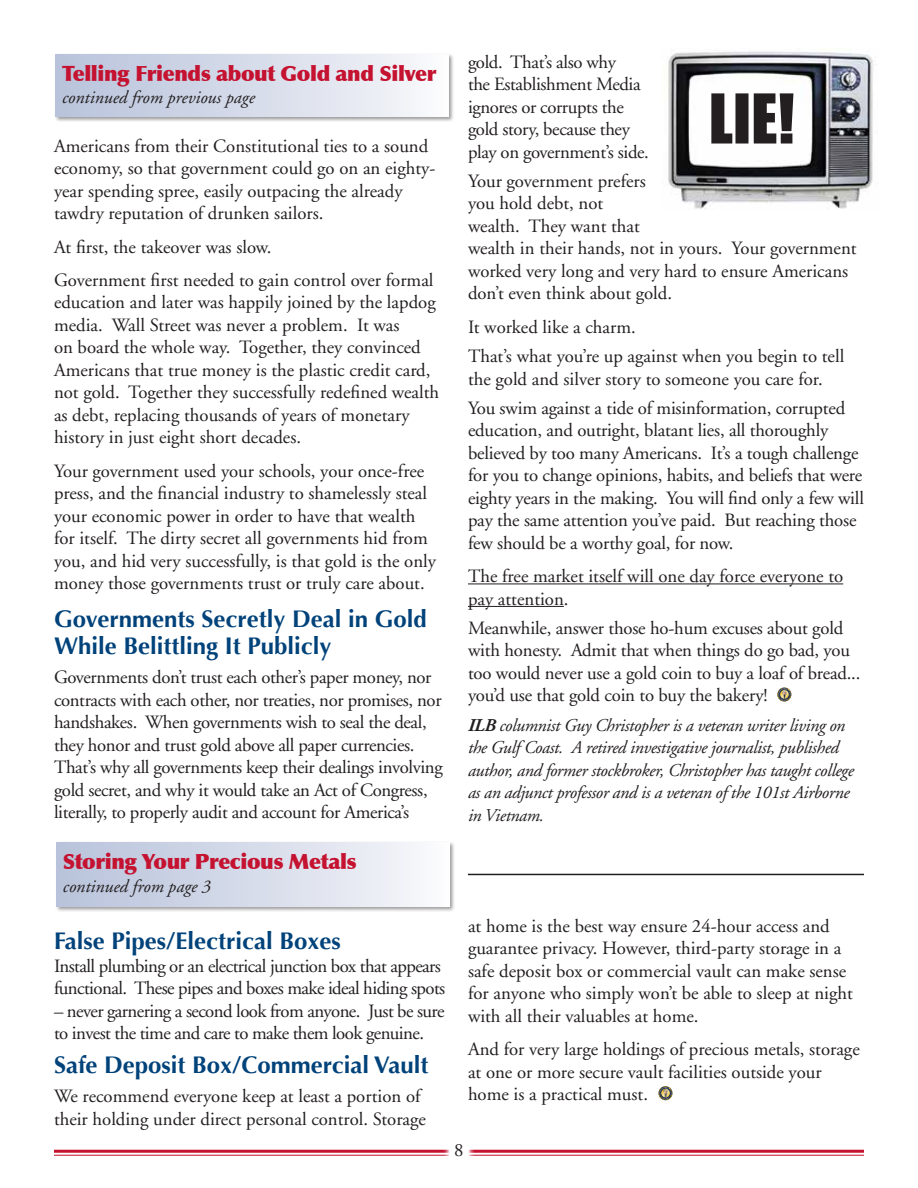
<style>
.page{position:relative;width:918px;height:1188px;background:#fff}
.page>*{position:absolute;margin:0;border:0;box-sizing:border-box;transform-origin:0 0}
.t1{font:700 24px/27px "Optima";color:#00427a}
.t2{font:900 21px "Optima";letter-spacing:-.02em;color:#c41230}
.t3{font:18.75px/22.5px "Adobe Garamond";color:#231f20}
.t4{font:18.75px/22.5px "Adobe Garamond";letter-spacing:-.02em;color:#231f20}
.t5{font:18.75px/22.5px "Adobe Garamond";letter-spacing:-.03em;color:#231f20}
.t6{font:italic 18px/22.5px "Adobe Garamond";letter-spacing:-.02em;color:#231f20}
.t7{font:italic 18px "Adobe Garamond";color:#231f20}
.s1{font-weight:700}
</style>
<div class="page">
<hr style="left:54px;top:1150px;width:810px;height:3px;background:#c41230">
<hr style="left:54px;top:1155px;width:810px;height:1px;background:#c41230">
<div style="left:443px;top:1136px;width:32px;height:26px;background:#fff"></div>
<hr style="left:468px;top:583px;width:375px;height:1px;background:#231f20">
<hr style="left:468px;top:606px;width:96px;height:1px;background:#231f20">
<svg style="left:778px;top:688px;width:13px;height:13px"></svg>
<img style="left:668px;top:51px;width:209px;height:158px">
<svg style="left:711px;top:93px;width:82px;height:51px"></svg>
<div style="left:54px;top:53px;width:400px;height:69px;background:#231f20;opacity:.45"></div>
<div style="left:55px;top:54px;width:394px;height:62px;background:linear-gradient(to right,#b6c1da,#f9f9fb)"></div>
<div style="left:55px;top:841px;width:400px;height:71px;background:#231f20;opacity:.45"></div>
<div style="left:56px;top:843px;width:393px;height:63px;background:linear-gradient(to right,#b6c1da,#f9f9fb)"></div>
<hr style="left:468px;top:874px;width:396px;height:1px;background:#231f20">
<svg style="left:659px;top:1087px;width:13px;height:13px"></svg>
<p class="t2" style="left:62px;top:61px;width:376px">Telling Friends about Gold and Silver</p>
<p class="t7" style="left:62px;top:87px;width:194px">continued from previous page</p>
<p class="t3" style="left:54px;top:135px;width:383px">Americans from their Constitutional ties to a sound economy, so that government could go on an eighty&shy;year spending spree, easily outpacing the already tawdry reputation of drunken sailors.</p>
<p class="t3" style="left:54px;top:230px;width:381px;line-height:33.3px">At first, the takeover was slow.<br>Government first needed to gain control over formal</p>
<p class="t3" style="left:54px;top:292px;width:387px">education and later was happily joined by the lapdog media. Wall Street was never a problem. It was<br>on board the whole way. Together, they convinced Americans that true money is the plastic credit card, not gold. Together they successfully redefined wealth as debt, replacing thousands of years of monetary history in just eight short decades.</p>
<p class="t3" style="left:54px;top:460px;width:384px">Your government used your schools, your once-free press, and the financial industry to shamelessly steal your economic power in order to have that wealth for itself. The dirty secret all governments hid from you, and hid very successfully, is that gold is the only money those governments trust or truly care about.</p>
<p class="t1" style="left:54px;top:606px;width:374px">Governments Secretly Deal in Gold<br>While Belittling It Publicly</p>
<p class="t4" style="left:54px;top:666px;width:390px">Governments don’t trust each other’s paper money, nor contracts with each other, nor treaties, nor promises, nor handshakes. When governments wish to seal the deal, they honor and trust gold above all paper currencies.<br>That’s why all governments keep their dealings involving gold secret, and why it would take an Act of Congress, literally, to properly audit and account for America’s</p>
<p class="t4" style="left:468px;top:51px;width:182px">gold. That’s also why<br>the Establishment Media ignores or corrupts the gold story, because they play on government’s side.</p>
<p class="t3" style="left:468px;top:170px;width:390px">Your government prefers<br>you hold debt, not<br>wealth. They want that<br>wealth in their hands, not in yours. Your government worked very long and very hard to ensure Americans don’t even think about gold.</p>
<p class="t3" style="left:468px;top:313px;width:378px;line-height:29.2px">It worked like a charm.<br>That’s what you’re up against when you begin to tell</p>
<p class="t3" style="left:468px;top:364px;width:379px;line-height:29.2px">the gold and silver story to someone you care for.<br>You swim against a tide of misinformation, corrupted</p>
<p class="t3" style="left:468px;top:420px;width:397px">education, and outright, blatant lies, all thoroughly believed by too many Americans. It’s a tough challenge for you to change opinions, habits, and beliefs that were eighty years in the making. You will find only a few will pay the same attention you’ve paid. But reaching those few should be a worthy goal, for now.</p>
<p class="t3" style="left:468px;top:565px;width:377px">The free market itself will one day force everyone to pay attention.</p>
<p class="t3" style="left:468px;top:617px;width:394px">Meanwhile, answer those ho-hum excuses about gold with honesty. Admit that when things do go bad, you too would never use a gold coin to buy a loaf of bread... you’d use that gold coin to buy the bakery!</p>
<p class="t6" style="left:468px;top:714px;width:388px"><span class="s1">ILB</span> columnist Guy Christopher is a veteran writer living on the Gulf Coast. A retired investigative journalist, published author, and former stockbroker, Christopher has taught college as an adjunct professor and is a veteran of the 101st Airborne in Vietnam.</p>
<p class="t2" style="left:63px;top:849px;width:295px">Storing Your Precious Metals</p>
<p class="t7" style="left:63px;top:877px;width:150px">continued from page 3</p>
<p class="t1" style="left:54px;top:928px;width:288px">False Pipes/Electrical Boxes</p>
<p class="t5" style="left:54px;top:955px;width:393px">Install plumbing or an electrical junction box that appears functional. These pipes and boxes make ideal hiding spots</p>
<p class="t5" style="left:54px;top:1000px;width:392px">– never garnering a second look from anyone. Just be sure to invest the time and care to make them look genuine.</p>
<p class="t1" style="left:54px;top:1052px;width:376px">Safe Deposit Box/Commercial Vault</p>
<p class="t3" style="left:54px;top:1085px;width:374px">We recommend everyone keep at least a portion of their holding under direct personal control. Storage</p>
<p class="t3" style="left:468px;top:915px;width:386px">at home is the best way ensure 24-hour access and guarantee privacy. However, third-party storage in a safe deposit box or commercial vault can make sense for anyone who simply won’t be able to sleep at night with all their valuables at home.</p>
<p class="t3" style="left:468px;top:1038px;width:393px">And for very large holdings of precious metals, storage at one or more secure vault facilities outside your home is a practical must.</p>
<p class="t3" style="left:454px;top:1139px;width:11px">8</p>
</div>
